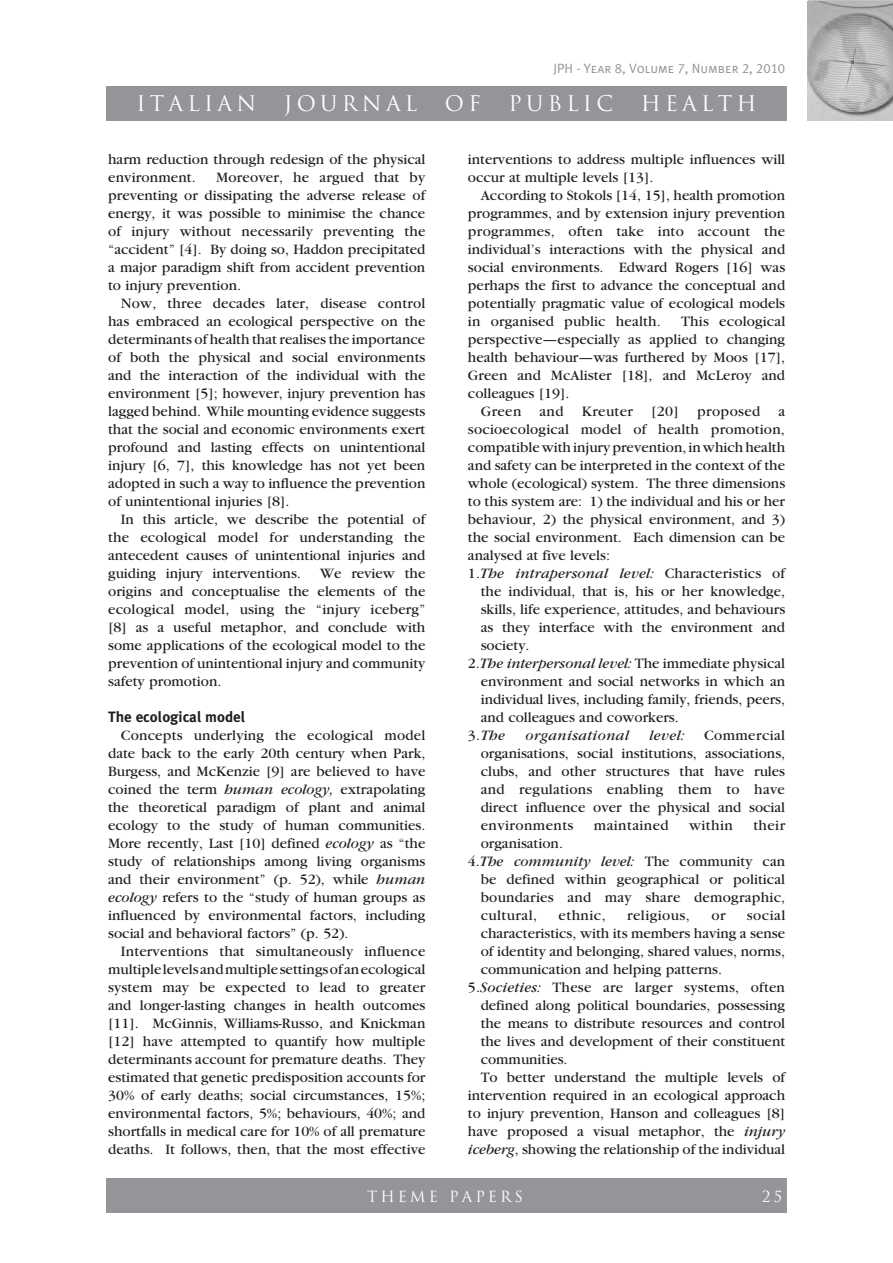
<style>
.page{position:relative;width:893px;height:1263px;background:#fff}
.page>*{position:absolute;margin:0;border:0;box-sizing:border-box;transform-origin:0 0}
.t1{font:21px "Trajan";letter-spacing:.2em;color:#fff}
.TESTO{font:15px/18px "Garamond";color:#231f20;text-align:justify}
.TESTO-2{font:italic 15px "Garamond";letter-spacing:.03em;color:#231f20}
.TESTO-3{font:15px "Garamond";letter-spacing:.03em;color:#231f20}
.t2{font:700 15px "Meta Plus";color:#231f20}
.t3{font:15px "Trajan";letter-spacing:.2em;color:#fff}
.t4{font:13.5px "Meta Plus Normal Caps";color:#939598}
.s1{font-style:italic}
.s2{font-style:normal}
</style>
<div class="page">
<div style="left:106px;top:1179px;width:681px;height:34px;background:#939598"></div>
<img style="left:808px;top:1px;width:85px;height:119px">
<div style="left:106px;top:86px;width:681px;height:34px;background:#939598"></div>
<p class="t4" style="left:553px;top:60px;width:233px">JPH - Year 8, Volume 7, Number 2, 2010</p>
<h1 class="t1" style="left:136px;top:91px;width:121px">ITALIAN</h1>
<h1 class="t1" style="left:284px;top:91px;width:135px">JOURNAL</h1>
<h1 class="t1" style="left:445px;top:91px;width:37px">OF</h1>
<h1 class="t1" style="left:508px;top:91px;width:106px">PUBLIC</h1>
<h1 class="t1" style="left:641px;top:91px;width:117px">HEALTH</h1>
<p class="TESTO" style="left:108px;top:150px;width:319px">harm reduction through redesign of the physical environment.</p>
<p class="TESTO" style="left:108px;top:168px;width:319px;text-indent:108px">Moreover, he argued that by preventing or dissipating the adverse release of energy, it was possible to minimise the chance of injury without necessarily preventing the “accident” [4]. By doing so, Haddon precipitated a major paradigm shift from accident prevention to injury prevention.</p>
<p class="TESTO" style="left:108px;top:294px;width:319px;text-indent:13px">Now, three decades later, disease control has embraced an ecological perspective on the determinants of health that realises the importance of both the physical and social environments and the interaction of the individual with the environment [5]; however, injury prevention has lagged behind. While mounting evidence suggests that the social and economic environments exert profound and lasting effects on unintentional injury [6, 7], this knowledge has not yet been adopted in such a way to influence the prevention of unintentional injuries [8].</p>
<p class="TESTO" style="left:108px;top:510px;width:319px;text-indent:13px">In this article, we describe the potential of the ecological model for understanding the antecedent causes of unintentional injuries and guiding injury interventions.</p>
<p class="TESTO" style="left:108px;top:564px;width:319px;text-indent:212px">We review the origins and conceptualise the elements of the ecological model, using the “injury iceberg” [8] as a useful metaphor, and conclude with some applications of the ecological model to the prevention of unintentional injury and community safety promotion.</p>
<p class="t2" style="left:108px;top:708px;width:139px">The ecological model</p>
<p class="TESTO" style="left:108px;top:726px;width:319px;text-indent:13px">Concepts underlying the ecological model date back to the early 20th century when Park, Burgess, and McKenzie [9] are believed to have coined the term <span class="s1">human ecology,</span> extrapolating the theoretical paradigm of plant and animal ecology to the study of human communities.<br>More recently, Last [10] defined <span class="s1">ecology</span> as “the study of relationships among living organisms and their environment” (p. 52), while <span class="s1">human ecology</span> refers to the “study of human groups as influenced by environmental factors, including social and behavioral factors” (p. 52).</p>
<p class="TESTO" style="left:108px;top:942px;width:319px;text-indent:13px">Interventions that simultaneously influence multiple levels and multiple settings of an ecological system may be expected to lead to greater and longer-lasting changes in health outcomes [11]. McGinnis, Williams-Russo, and Knickman [12] have attempted to quantify how multiple determinants account for premature deaths. They estimated that genetic predisposition accounts for 30% of early deaths; social circumstances, 15%; environmental factors, 5%; behaviours, 40%; and shortfalls in medical care for 10% of all premature deaths. It follows, then, that the most effective</p>
<p class="TESTO" style="left:468px;top:150px;width:319px">interventions to address multiple influences will occur at multiple levels [13].</p>
<p class="TESTO" style="left:468px;top:186px;width:319px;text-indent:13px">According to Stokols [14, 15], health promotion programmes, and by extension injury prevention programmes, often take into account the individual’s interactions with the physical and social environments. Edward Rogers [16] was perhaps the first to advance the conceptual and potentially pragmatic value of ecological models in organised public health.</p>
<p class="TESTO" style="left:468px;top:312px;width:319px;text-indent:213px">This ecological perspective—especially as applied to changing health behaviour—was furthered by Moos [17], Green and McAlister [18], and McLeroy and colleagues [19].</p>
<p class="TESTO" style="left:468px;top:402px;width:319px;text-indent:13px">Green and Kreuter [20] proposed a socioecological model of health promotion, compatible with injury prevention, in which health and safety can be interpreted in the context of the whole (ecological) system. The three dimensions to this system are: 1) the individual and his or her behaviour, 2) the physical environment, and 3) the social environment. Each dimension can be analysed at five levels:</p>
<p class="TESTO" style="left:481px;top:564px;width:306px;text-indent:-13px">1.<span class="s1">The intrapersonal level:</span> Characteristics of the individual, that is, his or her knowledge, skills, life experience, attitudes, and behaviours as they interface with the environment and society.</p>
<p class="TESTO" style="left:481px;top:654px;width:306px;text-indent:-13px">2.<span class="s1">The interpersonal level:</span> The immediate physical environment and social networks in which an individual lives, including family, friends, peers, and colleagues and coworkers.</p>
<p class="TESTO-2" style="left:468px;top:727px;width:39px"><span class="s2">3.</span>The</p>
<p class="TESTO-2" style="left:525px;top:727px;width:105px">organisational</p>
<p class="TESTO-2" style="left:649px;top:727px;width:37px">level:</p>
<p class="TESTO" style="left:481px;top:726px;width:306px;text-indent:223px">Commercial organisations, social institutions, associations, clubs, and other structures that have rules and regulations enabling them to have direct influence over the physical and social environments</p>
<p class="TESTO-3" style="left:594px;top:817px;width:76px">maintained</p>
<p class="TESTO" style="left:689px;top:816px;width:45px">within</p>
<p class="TESTO" style="left:753px;top:816px;width:33px">their</p>
<p class="TESTO" style="left:481px;top:834px;width:84px">organisation.</p>
<p class="TESTO" style="left:481px;top:852px;width:306px;text-indent:-13px">4.<span class="s1">The community level:</span> The community can be defined within geographical or political boundaries and may share demographic, cultural,</p>
<p class="TESTO" style="left:558px;top:906px;width:49px">ethnic,</p>
<p class="TESTO-3" style="left:627px;top:907px;width:64px">religious,</p>
<p class="TESTO" style="left:711px;top:906px;width:16px">or</p>
<p class="TESTO" style="left:481px;top:906px;width:306px;text-indent:266px">social characteristics, with its members having a sense of identity and belonging, shared values, norms, communication and helping patterns.</p>
<p class="TESTO" style="left:481px;top:978px;width:306px;text-indent:-13px">5.<span class="s1">Societies:</span> These are larger systems, often defined along political boundaries, possessing the means to distribute resources and control the lives and development of their constituent communities.</p>
<p class="TESTO" style="left:468px;top:1068px;width:319px;text-indent:13px">To better understand the multiple levels of intervention required in an ecological approach to injury prevention, Hanson and colleagues [8] have proposed a visual metaphor, the <span class="s1">injury iceberg</span>, showing the relationship of the individual</p>
<p class="t3" style="left:367px;top:1187px;width:157px">THEME PAPERS</p>
<p class="t3" style="left:762px;top:1187px;width:22px">25</p>
</div>
